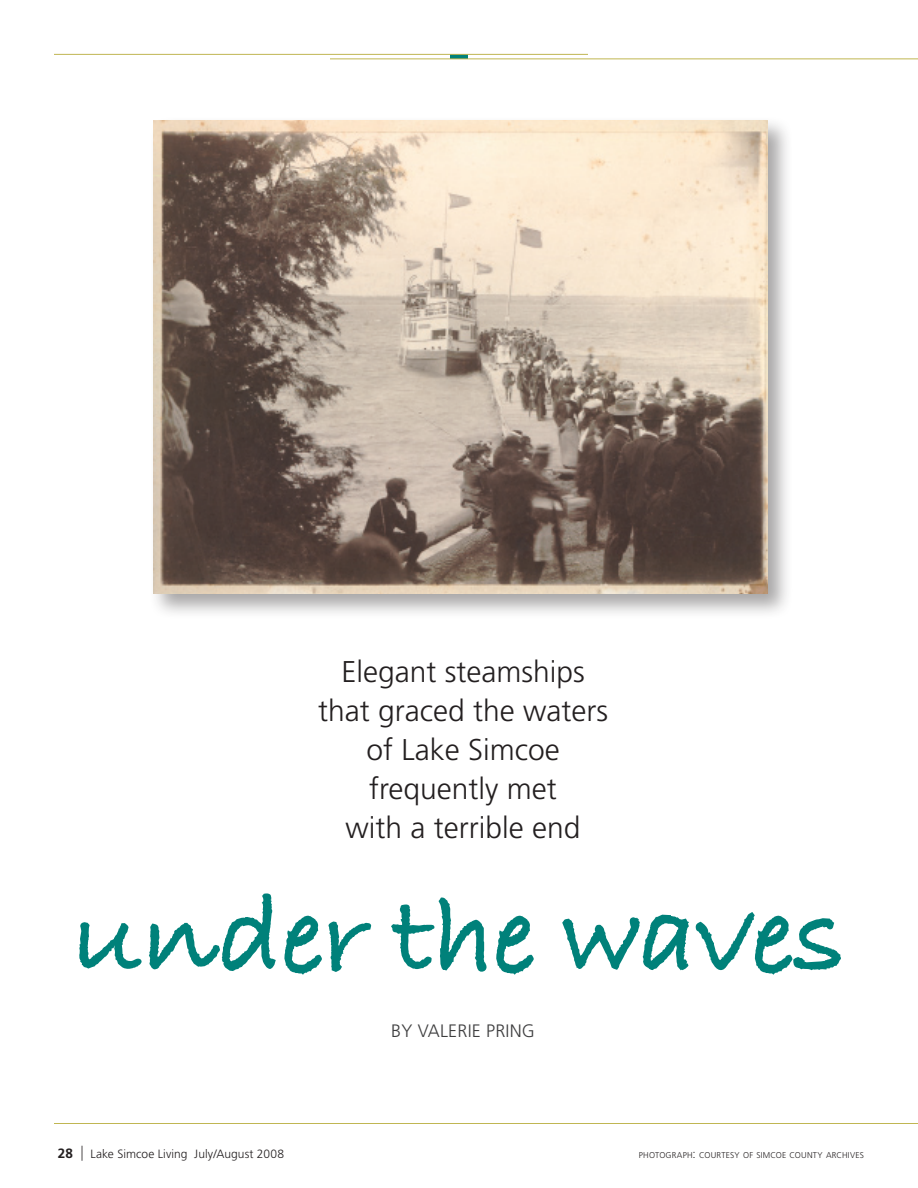
<style>
.page{position:relative;width:918px;height:1188px;background:#fff}
.page>*{position:absolute;margin:0;border:0;box-sizing:border-box;transform-origin:0 0}
.head{font:700 114px "Bradley Hand ITC";letter-spacing:-.01em;color:#00817a}
.deck{font:300 30px/39px "Frutiger LT";color:#231f20;text-align:center}
.byline{font:300 18px "Frutiger LT";letter-spacing:.01em;color:#3e3e3f}
.callout{font:300 12px "Frutiger LT";letter-spacing:.01em;color:#231f20}
.callout-2{font:300 8.4px "Frutiger LT";letter-spacing:.02em;color:#231f20}
.s1{font-weight:700;font-size:13.5px}
.s2{font-stretch:condensed;font-size:15px}
.s3{font-size:12px}
</style>
<div class="page">
<div style="left:148px;top:115px;width:645px;height:504px;background:#231f20;opacity:.4"></div>
<img style="left:153px;top:120px;width:615px;height:474px">
<hr style="left:450px;top:55px;width:18px;height:4px;background:#00817a">
<hr style="left:330px;top:58px;width:588px;height:1px;background:#c0b652">
<hr style="left:54px;top:1123px;width:864px;height:1px;background:#c0b652">
<hr style="left:54px;top:54px;width:534px;height:1px;background:#c0b652">
<p class="deck" style="left:318px;top:653px;width:292px">Elegant steamships that graced the waters of Lake Simcoe frequently met<br>with a terrible end</p>
<p class="head" style="left:73px;top:871px;width:774px">under the waves</p>
<p class="byline" style="left:391px;top:1021px;width:145px">By Vale rie Pring</p>
<p class="callout" style="left:58px;top:1147px;width:228px"><span class="s1">28</span> <span class="s2">|</span> Lake Simcoe Living July/August 2008</p>
<p class="callout-2" style="left:639px;top:1150px;width:227px">PHOTOGRAPH<span class="s3">:</span> COURTESY OF SIMCOE COUNTY ARCHIVES</p>
</div>
